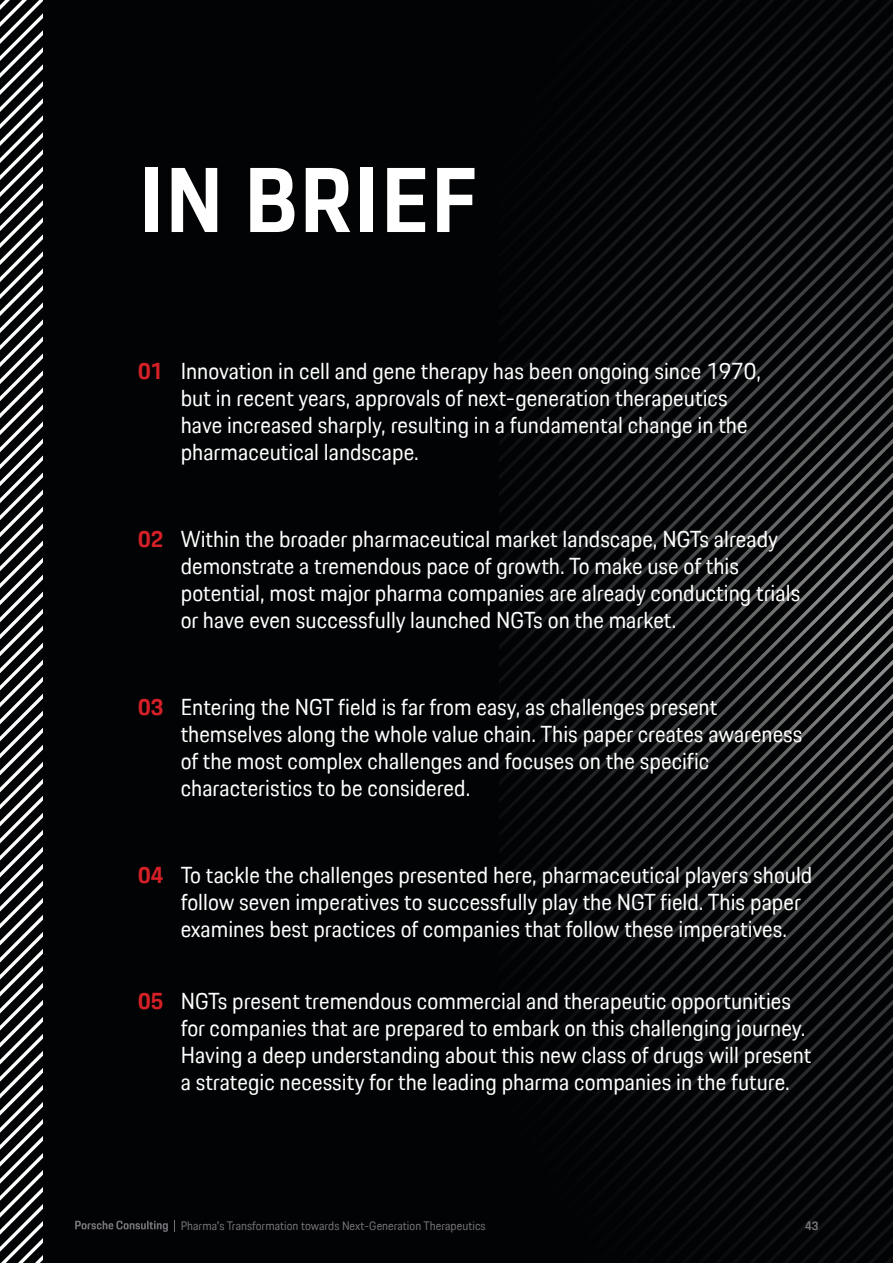
<style>
.page{position:relative;width:893px;height:1263px;background:#020304}
.page>*{position:absolute;margin:0;border:0;box-sizing:border-box;transform-origin:0 0}
.Headline{font:700 90px "Porsche Next TT";letter-spacing:.035em;color:#fff}
.t1{font:22.5px/27px "Porsche Next TT";color:#fff}
.t2{font:12px "Porsche Next TT";color:#747379}
.t3{font:700 12px "Porsche Next TT";color:#747379}
.s1{font-weight:700;color:#d62027}
.s2{font-weight:700}
</style>
<div class="page">
<svg style="left:500px;top:338px;width:393px;height:477px"></svg>
<svg style="left:505px;top:347px;width:388px;height:511px"></svg>
<svg style="left:514px;top:355px;width:379px;height:544px"></svg>
<svg style="left:522px;top:364px;width:371px;height:562px"></svg>
<svg style="left:531px;top:372px;width:362px;height:580px"></svg>
<svg style="left:539px;top:381px;width:354px;height:596px"></svg>
<svg style="left:548px;top:389px;width:345px;height:613px"></svg>
<svg style="left:556px;top:398px;width:337px;height:865px"></svg>
<svg style="left:0;top:0;width:43px;height:1263px"></svg>
<svg style="left:75px;top:1220px;width:93px;height:12px"></svg>
<svg style="left:174px;top:1220px;width:1px;height:12px"></svg>
<p class="Headline" style="left:139px;top:140px;width:339px">IN BRIEF</p>
<p class="t1" style="left:181px;top:357px;width:582px;text-indent:-43px"><span class="s1">01</span> Innovation in cell and gene therapy has been ongoing since 1970, but in recent years, approvals of next-generation therapeutics have increased sharply, resulting in a fundamental change in the pharmaceutical landscape.</p>
<p class="t1" style="left:181px;top:525px;width:621px;text-indent:-43px"><span class="s1">02</span> Within the broader pharmaceutical market landscape, NGTs already demonstrate a tremendous pace of growth. To make use of this potential, most major pharma companies are already conducting trials or have even successfully launched NGTs on the market.</p>
<p class="t1" style="left:181px;top:693px;width:623px;text-indent:-43px"><span class="s1">03</span> Entering the NGT field is far from easy, as challenges present themselves along the whole value chain. This paper creates awareness of the most complex challenges and focuses on the specific characteristics to be considered.</p>
<p class="t1" style="left:181px;top:861px;width:633px;text-indent:-43px"><span class="s1">04</span> To tackle the challenges presented here, pharmaceutical players should follow seven imperatives to successfully play the NGT field. This paper examines best practices of companies that follow these imperatives.</p>
<p class="t1" style="left:181px;top:987px;width:632px;text-indent:-43px"><span class="s1">05</span> NGTs present tremendous commercial and therapeutic opportunities for companies that are prepared to embark on this challenging journey.<br>Having a deep understanding about this new class of drugs will present a strategic necessity for the leading pharma companies in the future.</p>
<p class="t2" style="left:181px;top:1217px;width:307px">Pharma<span class="s2">’</span>s Transformation towards Next-Generation Therapeutics</p>
<p class="t3" style="left:805px;top:1217px;width:15px">43</p>
</div>
